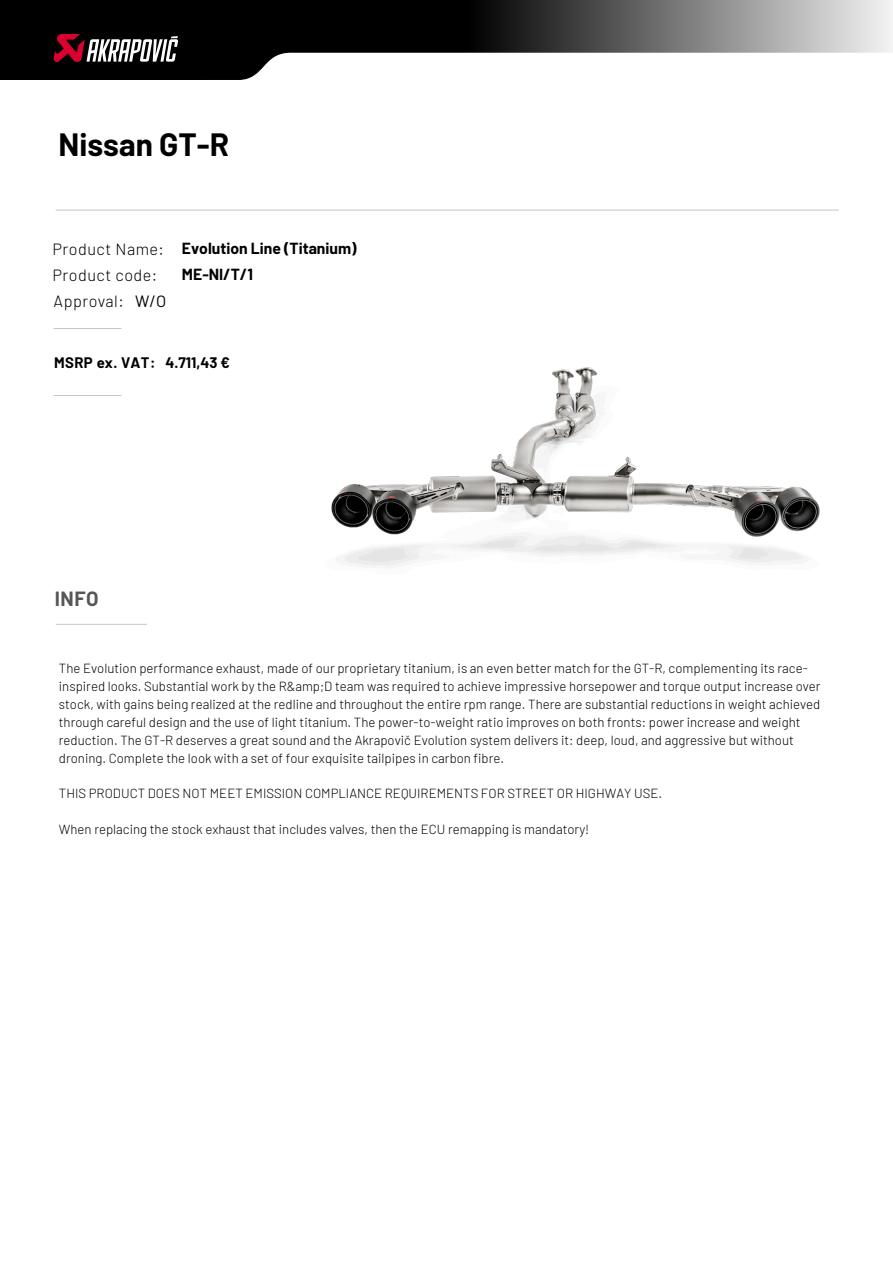
<style>
.page{position:relative;width:893px;height:1263px;background:#fff}
.page>*{position:absolute;margin:0;border:0;box-sizing:border-box;transform-origin:0 0}
.t1{font:700 31.5px "Barlow";color:#000}
.t2{font:700 20.1px "Barlow";color:#565656}
.t3{font:16.35px "Barlow";color:#000}
.t4{font:300 16.2px "Barlow";letter-spacing:.03em;color:#000}
.t5{font:700 15.75px/26.4px "Barlow";color:#000}
.t6{font:700 14.85px "Barlow";letter-spacing:.03em;color:#000}
.t7{font:700 14.85px "Barlow";color:#000}
.t8{font:300 13.2px/18px "Barlow";color:#000}
</style>
<div class="page">
<img style="left:331px;top:367px;width:489px;height:199px">
<svg style="left:0;top:0;width:893px;height:80px"></svg>
<svg style="left:53px;top:34px;width:125px;height:29px"></svg>
<hr style="left:54px;top:328px;width:67px;height:1px;background:#c3c6c7">
<hr style="left:54px;top:395px;width:67px;height:1px;background:#c3c6c7">
<hr style="left:56px;top:624px;width:91px;height:1px;background:#c3c6c7">
<hr style="left:56px;top:210px;width:783px;height:1px;background:#c3c6c7">
<h1 class="t1" style="left:58px;top:125px;width:172px">Nissan GT-R</h1>
<p class="t4" style="left:53px;top:237px;width:113px">Product Name:</p>
<p class="t4" style="left:53px;top:263px;width:106px">Product code:</p>
<p class="t4" style="left:54px;top:290px;width:72px">Approval:</p>
<p class="t3" style="left:135px;top:291px;width:33px">W/O</p>
<p class="t5" style="left:182px;top:234px;width:176px">Evolution Line (Titanium)<br>ME-NI/T/1</p>
<p class="t6" style="left:54px;top:352px;width:103px">MSRP ex. VAT:</p>
<p class="t7" style="left:165px;top:353px;width:66px">4.711,43 €</p>
<h2 class="t2" style="left:55px;top:584px;width:45px">INFO</h2>
<p class="t8" style="left:59px;top:658px;width:763px">The Evolution performance exhaust, made of our proprietary titanium, is an even better match for the GT-R, complementing its race&shy;inspired looks. Substantial work by the R&amp;amp;D team was required to achieve impressive horsepower and torque output increase over stock, with gains being realized at the redline and throughout the entire rpm range. There are substantial reductions in weight achieved through careful design and the use of light titanium. The power-to-weight ratio improves on both fronts: power increase and weight reduction. The GT-R deserves a great sound and the Akrapovič Evolution system delivers it: deep, loud, and aggressive but without droning. Complete the look with a set of four exquisite tailpipes in carbon fibre.</p>
<p class="t8" style="left:59px;top:784px;width:605px">THIS PRODUCT DOES NOT MEET EMISSION COMPLIANCE REQUIREMENTS FOR STREET OR HIGHWAY USE.</p>
<p class="t8" style="left:59px;top:820px;width:532px">When replacing the stock exhaust that includes valves, then the ECU remapping is mandatory!</p>
</div>
